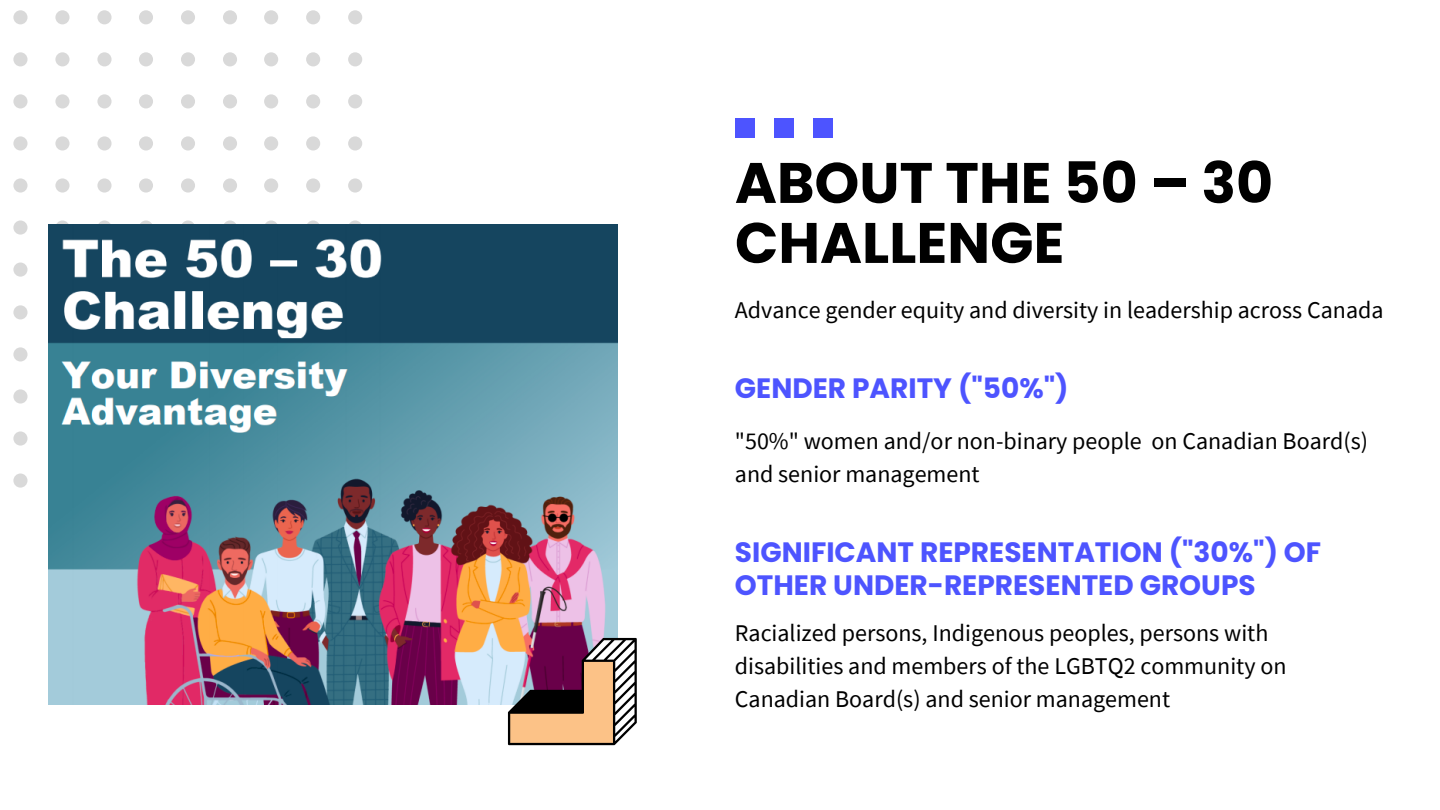
<style>
.page{position:relative;width:1440px;height:810px;background:#fff}
.page>*{position:absolute;margin:0;border:0;box-sizing:border-box;transform-origin:0 0}
.t1{font:700 57px/60px "Poppins";color:#000}
.t2{font:700 28px/33px "Poppins";color:#4d54ff}
.t3{font:24px/33px "Source Sans Pro";color:#000}
</style>
<div class="page">
<svg style="left:13px;top:10px;width:349px;height:478px"></svg>
<img style="left:48px;top:225px;width:570px;height:480px">
<div style="left:735px;top:118px;width:19px;height:20px;background:#4d54ff"></div>
<div style="left:774px;top:118px;width:20px;height:20px;background:#4d54ff"></div>
<div style="left:813px;top:118px;width:20px;height:20px;background:#4d54ff"></div>
<svg style="left:508px;top:638px;width:129px;height:107px;background:#9e7671"></svg>
<p class="t1" style="left:735px;top:153px;width:540px">ABOUT THE 50 – 30<br>CHALLENGE</p>
<p class="t3" style="left:735px;top:293px;width:650px">Advance gender equity and diversity in leadership across Canada</p>
<p class="t2" style="left:735px;top:372px;width:335px">GENDER PARITY ("50%")</p>
<p class="t3" style="left:735px;top:424px;width:635px">"50%" women and/or non-binary people on Canadian Board(s) and senior management</p>
<p class="t2" style="left:735px;top:536px;width:588px">SIGNIFICANT REPRESENTATION ("30%") OF<br>OTHER UNDER-REPRESENTED GROUPS</p>
<p class="t3" style="left:735px;top:616px;width:553px">Racialized persons, Indigenous peoples, persons with disabilities and members of the LGBTQ2 community on<br>Canadian Board(s) and senior management</p>
</div>
